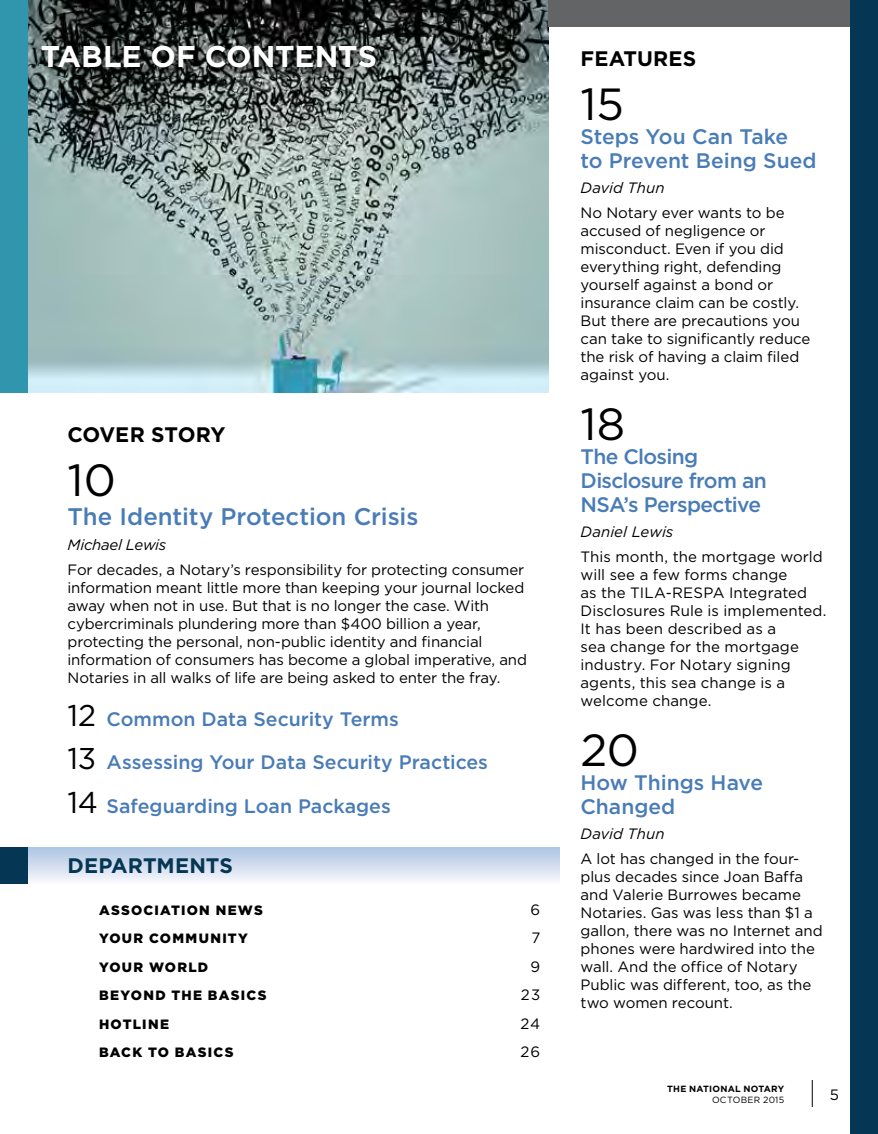
<style>
.page{position:relative;width:878px;height:1134px;background:#fff}
.page>*{position:absolute;margin:0;border:0;box-sizing:border-box;transform-origin:0 0}
.t1{font:45px "Gotham";color:#000}
.t2{font:700 30px "Gotham";letter-spacing:-.005em;color:#fff}
.t3{font:500 24px "Gotham";letter-spacing:-.005em;color:#497cb6}
.t4{font:500 21px/24px "Gotham";letter-spacing:-.025em;color:#497cb6}
.t5{font:500 21px/24px "Gotham";letter-spacing:-.005em;color:#497cb6}
.t6{font:500 21px/24px "Gotham";color:#497cb6}
.t7{font:700 21px "Gotham";color:#000}
.t8{font:700 21px "Gotham";color:#053755}
.t9{font:500 19.5px "Gotham";color:#497cb6}
.t10{font:15px/18px "Gotham";letter-spacing:-.005em;color:#000}
.t11{font:italic 15px "Gotham";letter-spacing:-.005em;color:#000}
.t12{font:900 13.5px "Gotham";letter-spacing:.095em;color:#000}
.t13{font:700 9px "Gotham";letter-spacing:.025em;color:#000}
.t14{font:9px "Gotham";letter-spacing:.03em;color:#000}
.s1{font-weight:400;font-size:30px;color:#000}
</style>
<div class="page">
<img style="left:28px;top:0;width:520px;height:392px">
<div style="left:548px;top:0;width:302px;height:27px;background:#636466"></div>
<div style="left:0;top:847px;width:559px;height:38px;background:linear-gradient(to bottom,#adc4e3,#f7f7fb)"></div>
<div style="left:0;top:847px;width:27px;height:36px;background:#053755"></div>
<div style="left:1px;top:0;width:27px;height:392px;background:#2f96ad"></div>
<svg style="left:812px;top:1080px;width:1px;height:27px"></svg>
<div style="left:850px;top:0;width:28px;height:1134px;background:#053755"></div>
<div style="left:38px;top:42px;width:350px;height:38px;background:#000;opacity:.7"></div>
<h2 class="t2" style="left:41px;top:39px;width:337px">TABLE OF CONTENTS</h2>
<h3 class="t7" style="left:68px;top:423px;width:159px">COVER STORY</h3>
<h1 class="t1" style="left:68px;top:455px;width:50px">10</h1>
<h3 class="t3" style="left:68px;top:503px;width:352px">The Identity Protection Crisis</h3>
<p class="t11" style="left:68px;top:536px;width:100px">Michael Lewis</p>
<p class="t10" style="left:68px;top:560px;width:461px">For decades, a Notary’s responsibility for protecting consumer information meant little more than keeping your journal locked away when not in use. But that is no longer the case. With cybercriminals plundering more than $400 billion a year, protecting the personal, non-public identity and financial information of consumers has become a global imperative, and Notaries in all walks of life are being asked to enter the fray.</p>
<h3 class="t9" style="left:68px;top:708px;width:333px"><span class="s1">12</span> Common Data Security Terms</h3>
<h3 class="t9" style="left:68px;top:751px;width:422px"><span class="s1">13</span> Assessing Your Data Security Practices</h3>
<h3 class="t9" style="left:68px;top:795px;width:325px"><span class="s1">14</span> Safeguarding Loan Packages</h3>
<h3 class="t8" style="left:68px;top:853px;width:167px">DEPARTMENTS</h3>
<p class="t12" style="left:99px;top:902px;width:165px">ASSOCIATION NEWS</p>
<p class="t10" style="left:530px;top:900px;width:11px">6</p>
<p class="t12" style="left:99px;top:931px;width:150px">YOUR COMMUNITY</p>
<p class="t10" style="left:531px;top:929px;width:10px">7</p>
<p class="t12" style="left:99px;top:959px;width:111px">YOUR WORLD</p>
<p class="t10" style="left:530px;top:957px;width:11px">9</p>
<p class="t12" style="left:99px;top:988px;width:169px">BEYOND THE BASICS</p>
<p class="t10" style="left:521px;top:986px;width:21px">23</p>
<p class="t12" style="left:99px;top:1016px;width:72px">HOTLINE</p>
<p class="t10" style="left:520px;top:1014px;width:21px">24</p>
<p class="t12" style="left:99px;top:1045px;width:136px">BACK TO BASICS</p>
<p class="t10" style="left:520px;top:1043px;width:21px">26</p>
<h3 class="t7" style="left:580px;top:47px;width:117px">FEATURES</h3>
<h1 class="t1" style="left:580px;top:80px;width:45px">15</h1>
<h3 class="t5" style="left:580px;top:125px;width:237px">Steps You Can Take<br>to Prevent Being Sued</h3>
<p class="t11" style="left:580px;top:180px;width:86px">David Thun</p>
<p class="t10" style="left:580px;top:203px;width:231px">No Notary ever wants to be accused of negligence or misconduct. Even if you did everything right, defending yourself against a bond or insurance claim can be costly.<br>But there are precautions you can take to significantly reduce the risk of having a claim filed against you.</p>
<h1 class="t1" style="left:580px;top:400px;width:46px">18</h1>
<h3 class="t4" style="left:580px;top:445px;width:188px">The Closing<br>Disclosure from an<br>NSA’s Perspective</h3>
<p class="t11" style="left:580px;top:524px;width:94px">Daniel Lewis</p>
<p class="t10" style="left:580px;top:547px;width:247px">This month, the mortgage world will see a few forms change<br>as the TILA-RESPA Integrated<br>Disclosures Rule is implemented.<br>It has been described as a<br>sea change for the mortgage industry. For Notary signing agents, this sea change is a welcome change.</p>
<h1 class="t1" style="left:580px;top:726px;width:60px">20</h1>
<h3 class="t6" style="left:580px;top:770px;width:184px">How Things Have<br>Changed</h3>
<p class="t11" style="left:580px;top:826px;width:86px">David Thun</p>
<p class="t10" style="left:580px;top:849px;width:244px">A lot has changed in the four&shy;plus decades since Joan Baffa and Valerie Burrowes became<br>Notaries. Gas was less than $1 a gallon, there was no Internet and phones were hardwired into the wall. And the office of Notary<br>Public was different, too, as the two women recount.</p>
<p class="t13" style="left:667px;top:1083px;width:119px">THE NATIONAL NOTARY</p>
<p class="t14" style="left:712px;top:1094px;width:74px">OCTOBER 2015</p>
<p class="t10" style="left:829px;top:1085px;width:11px">5</p>
</div>
